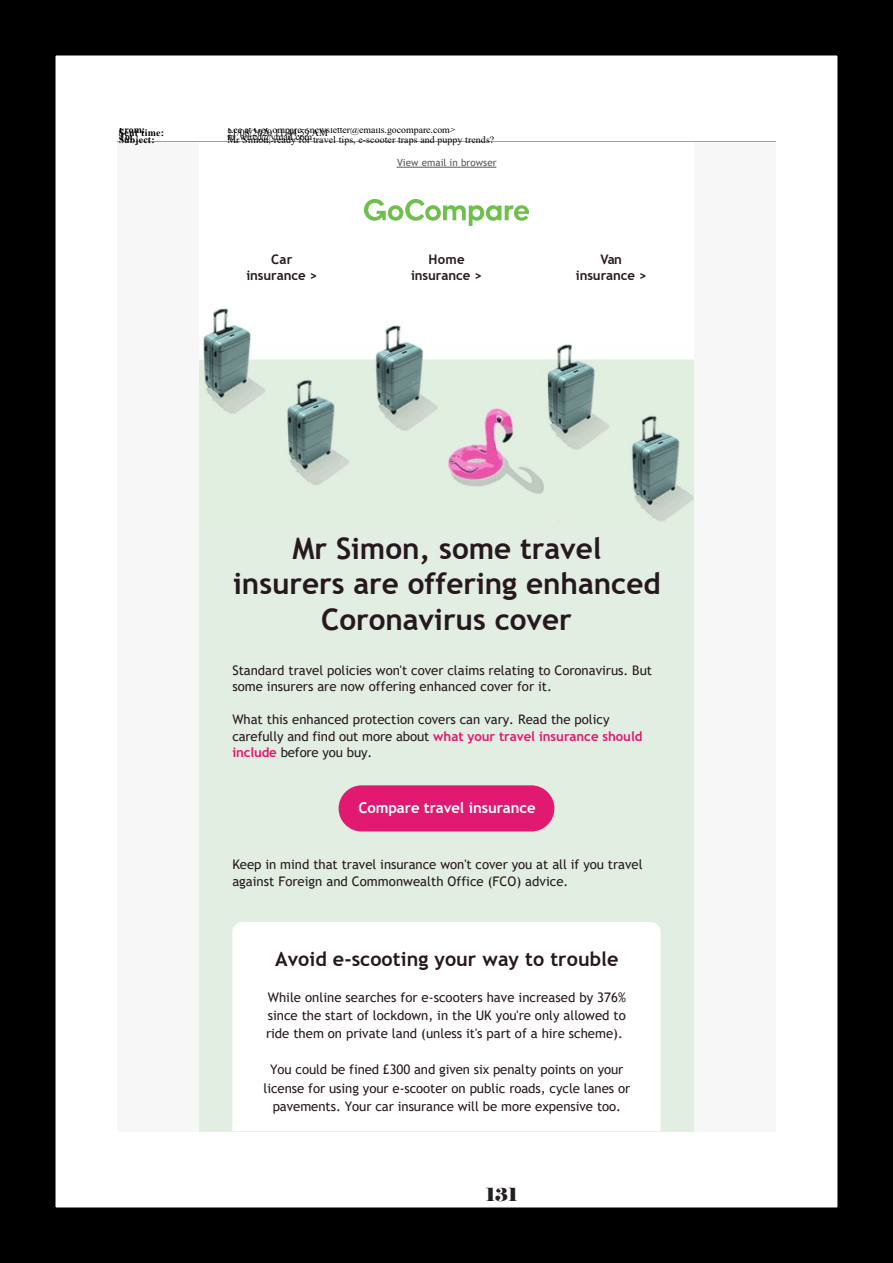
<style>
.page{position:relative;width:893px;height:1263px;background:#fff}
.page>*{position:absolute;margin:0;border:0;box-sizing:border-box;transform-origin:0 0}
.t1{font:700 29.7px/35.4px "Trebuchet MS";color:#26181e;text-align:center}
.t2{font:700 19.8px "Trebuchet MS";color:#26181e}
.t3{font:18px "Elephant";color:#231f20}
.t4{font:700 14.85px "Trebuchet MS";letter-spacing:-.005em;color:#fff}
.t5{font:13.2px/16.5px "Trebuchet MS";color:#26181e}
.t6{font:700 13.2px/16.5px "Trebuchet MS";letter-spacing:-.005em;color:#26181e;text-align:center}
.t7{font:9.9px "Times New Roman";letter-spacing:-.005em;color:#000}
.t8{font:700 9.9px "Times New Roman";letter-spacing:.015em;color:#000}
.t9{font:9.9px "Trebuchet MS";letter-spacing:.005em;color:#575756}
.s1{font-weight:700;color:#e11970}
</style>
<div class="page">
<hr style="left:117px;top:141px;width:659px;height:1px;background:#a0a0a0">
<div style="left:117px;top:142px;width:659px;height:989px;background:#f7f7f7"></div>
<div style="left:199px;top:243px;width:495px;height:65px;background:#fff"></div>
<div style="left:199px;top:142px;width:495px;height:41px;background:#fff"></div>
<hr style="left:397px;top:167px;width:99px;height:1px;background:#575756">
<div style="left:199px;top:183px;width:495px;height:60px;background:#fff"></div>
<img style="left:364px;top:200px;width:165px;height:25px">
<img style="left:199px;top:308px;width:495px;height:215px">
<div style="left:199px;top:523px;width:495px;height:399px;background:#e2eee2"></div>
<div style="left:339px;top:785px;width:215px;height:46px;background:#e11970;border-radius:23px"></div>
<div style="left:199px;top:922px;width:495px;height:209px;background:#e2eee2"></div>
<div style="left:232px;top:922px;width:429px;height:209px;background:#fff"></div>
<div style="left:0;top:0;width:893px;height:1263px;border:56px solid #000"></div>
<svg style="left:0;top:0;width:1px;height:1263px"></svg>
<p class="t8" style="left:119px;top:123px;width:28px">From:</p>
<p class="t7" style="left:227px;top:123px;width:230px">Lee at GoCompare &lt;newsletter@emails.gocompare.com&gt;</p>
<p class="t7" style="left:227px;top:126px;width:102px">21/08/2020 11:44:59 AM</p>
<p class="t7" style="left:227px;top:129px;width:86px">re_wired@ymail.com</p>
<p class="t8" style="left:119px;top:126px;width:47px">Sent time:</p>
<p class="t8" style="left:119px;top:129px;width:16px">To:</p>
<p class="t8" style="left:119px;top:132px;width:38px">Subject:</p>
<p class="t7" style="left:227px;top:133px;width:268px">Mr Simon, ready for travel tips, e-scooter traps and puppy trends?</p>
<p class="t9" style="left:397px;top:156px;width:101px">View email in browser</p>
<p class="t6" style="left:246px;top:251px;width:72px">Car insurance &gt;</p>
<p class="t6" style="left:411px;top:251px;width:72px">Home insurance &gt;</p>
<p class="t6" style="left:576px;top:251px;width:72px">Van insurance &gt;</p>
<h1 class="t1" style="left:233px;top:531px;width:429px">Mr Simon, some travel insurers are offering enhanced<br>Coronavirus cover</h1>
<p class="t5" style="left:232px;top:662px;width:421px">Standard travel policies won't cover claims relating to Coronavirus. But some insurers are now offering enhanced cover for it.</p>
<p class="t5" style="left:232px;top:711px;width:412px">What this enhanced protection covers can vary. Read the policy carefully and find out more about <span class="s1">what your travel insurance should include</span> before you buy.</p>
<p class="t4" style="left:358px;top:799px;width:179px">Compare travel insurance</p>
<p class="t5" style="left:232px;top:856px;width:412px">Keep in mind that travel insurance won't cover you at all if you travel against Foreign and Commonwealth Office (FCO) advice.</p>
<h2 class="t2" style="left:275px;top:946px;width:345px">Avoid e‐scooting your way to trouble</h2>
<p class="t5" style="left:266px;top:988px;width:361px;line-height:18.1px;text-align:justify">While online searches for e‐scooters have increased by 376% since the start of lockdown, in the UK you're only allowed to ride them on private land (unless it's part of a hire scheme).</p>
<p class="t5" style="left:264px;top:1060px;width:368px;line-height:18.1px;text-align:center">You could be fined £300 and given six penalty points on your license for using your e‐scooter on public roads, cycle lanes or pavements. Your car insurance will be more expensive too.</p>
<h3 class="t3" style="left:486px;top:1183px;width:33px">131</h3>
</div>
